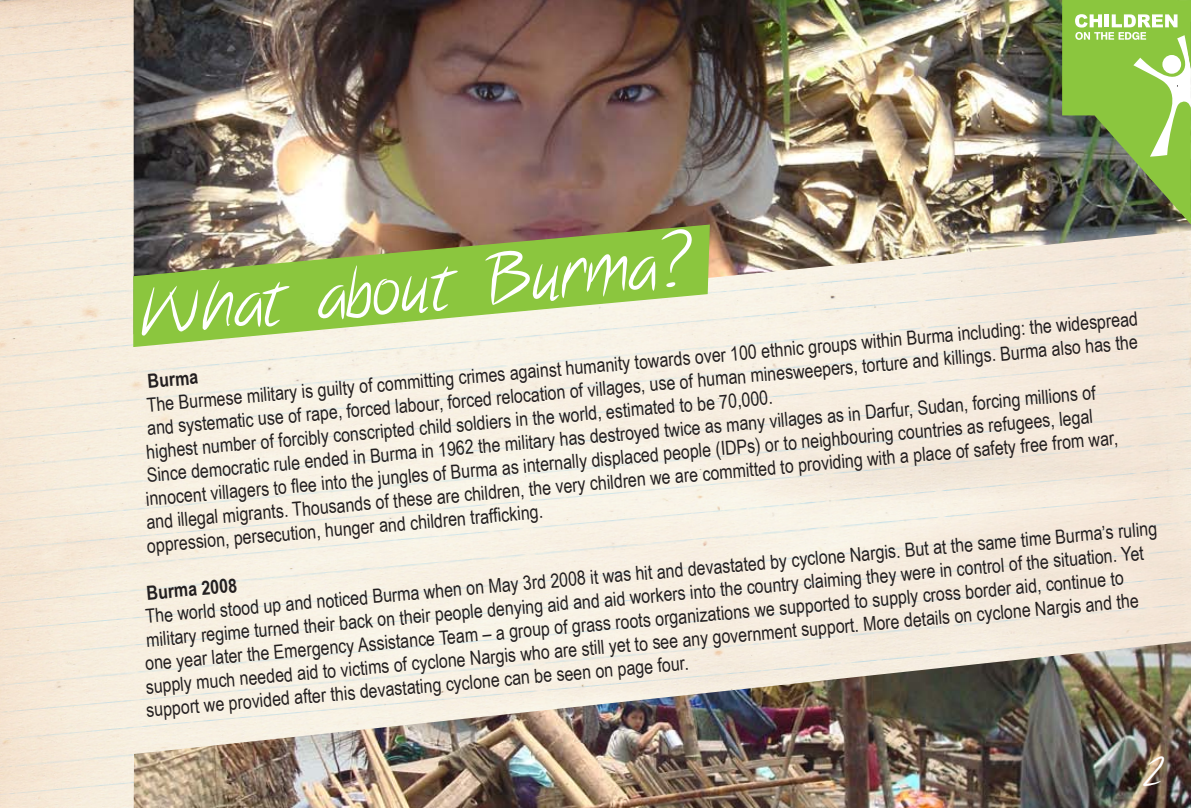
<style>
.page{position:relative;width:1191px;height:808px;background:#fff}
.page>*{position:absolute;margin:0;border:0;box-sizing:border-box;transform-origin:0 0}
.t1{font:69px "Notethis";color:#fff}
.t2{font:40.5px "Notethis";color:#fff}
.t3{font:19.5px "Arial Narrow";color:#231f20}
.t4{font:700 19.5px "Arial Narrow";color:#231f20}
</style>
<div class="page">
<img style="left:134px;top:0;width:1057px;height:334px">
<svg style="left:1062px;top:0;width:129px;height:225px;background:#84a955"></svg>
<svg style="left:132px;top:224px;width:578px;height:124px;background:#a7c171"></svg>
<img style="left:134px;top:641px;width:1057px;height:167px">
<h1 class="t1" style="left:138px;top:270px;width:556px;rotate:-5deg">What about Burma?</h1>
<p class="t3" style="left:145px;top:391px;width:996px;rotate:-5deg">The Burmese military is guilty of committing crimes against humanity towards over 100 ethnic groups within Burma including: the widespread</p>
<p class="t3" style="left:146px;top:414px;width:995px;rotate:-5deg">and systematic use of rape, forced labour, forced relocation of villages, use of human minesweepers, torture and killings. Burma also has the</p>
<p class="t4" style="left:146px;top:367px;width:52px;rotate:-5deg">Burma</p>
<p class="t3" style="left:146px;top:461px;width:953px;rotate:-5deg">Since democratic rule ended in Burma in 1962 the military has destroyed twice as many villages as in Darfur, Sudan, forcing millions of</p>
<p class="t3" style="left:145px;top:438px;width:630px;rotate:-5deg">highest number of forcibly conscripted child soldiers in the world, estimated to be 70,000.</p>
<p class="t3" style="left:145px;top:485px;width:952px;rotate:-5deg">innocent villagers to fl ee into the jungles of Burma as internally displaced people (IDPs) or to neighbouring countries as refugees, legal</p>
<p class="t3" style="left:145px;top:508px;width:976px;rotate:-5deg">and illegal migrants. Thousands of these are children, the very children we are committed to providing with a place of safety free from war,</p>
<p class="t3" style="left:146px;top:531px;width:399px;rotate:-5deg">oppression, persecution, hunger and children traffi cking.</p>
<p class="t4" style="left:145px;top:578px;width:92px;rotate:-5deg">Burma 2008</p>
<p class="t3" style="left:144px;top:602px;width:1016px;rotate:-5deg">The world stood up and noticed Burma when on May 3rd 2008 it was hit and devastated by cyclone Nargis. But at the same time Burma’s ruling</p>
<p class="t3" style="left:145px;top:625px;width:1002px;rotate:-5deg">military regime turned their back on their people denying aid and aid workers into the country claiming they were in control of the situation. Yet</p>
<p class="t3" style="left:144px;top:649px;width:983px;rotate:-5deg">one year later the Emergency Assistance Team – a group of grass roots organizations we supported to supply cross border aid, continue to</p>
<p class="t3" style="left:144px;top:672px;width:998px;rotate:-5deg">supply much needed aid to victims of cyclone Nargis who are still yet to see any government support. More details on cyclone Nargis and the</p>
<p class="t3" style="left:145px;top:696px;width:546px;rotate:-5deg">support we provided after this devastating cyclone can be seen on page four.</p>
<h2 class="t2" style="left:1143px;top:748px;width:23px">2</h2>
</div>
